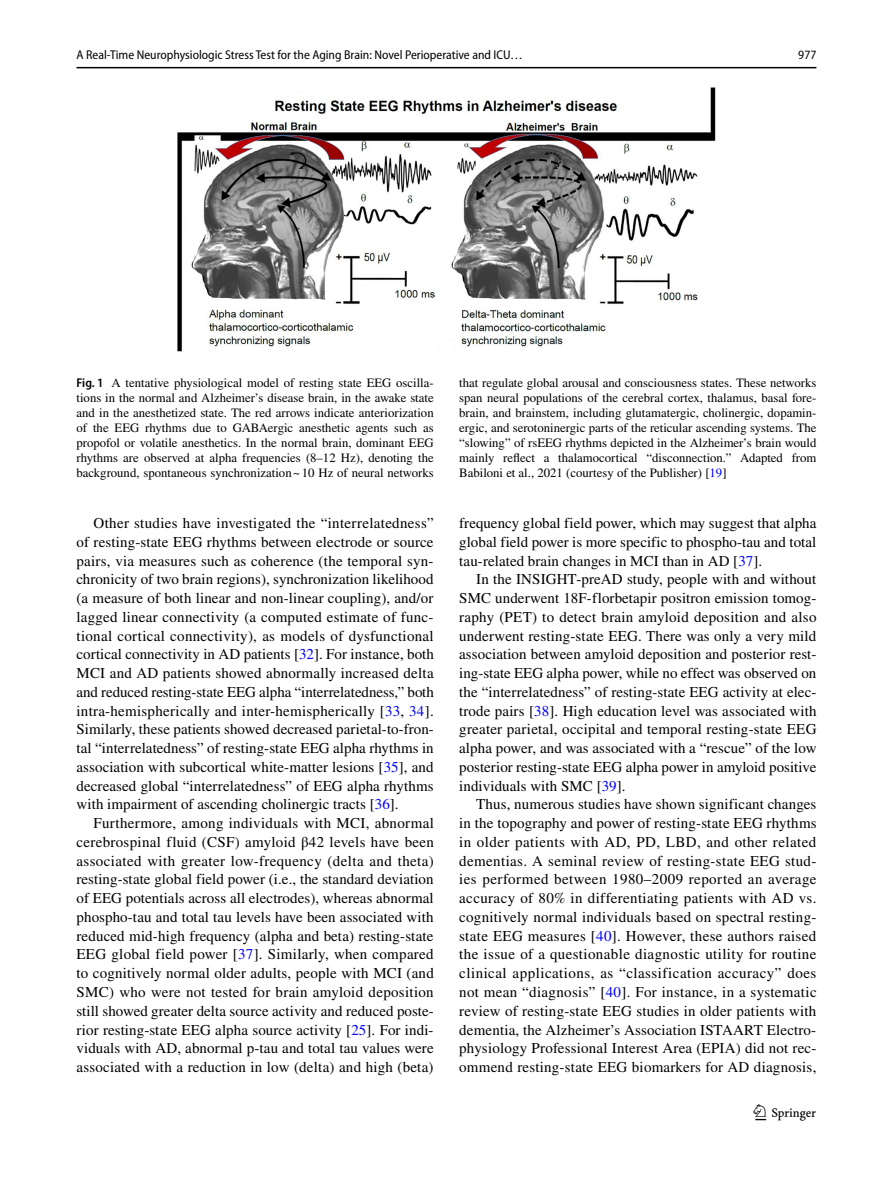
<style>
.page{position:relative;width:893px;height:1187px;background:#fff}
.page>*{position:absolute;margin:0;border:0;box-sizing:border-box;transform-origin:0 0}
.t1{font:22.5px "Springnew Regular 3";color:#000}
.t2{font:15px/18.8px "STIX";letter-spacing:.005em;color:#000;text-align:justify}
.t3{font:12.75px/15px "STIX";color:#000;text-align:justify}
.t4{font:12.75px "Myriad Pro Semi Cn 3";color:#000}
.t5{font:semi-condensed 12.75px "Myriad Pro";color:#000}
.s1{font-family:"Myriad Pro";font-weight:600;font-stretch:semi-condensed}
.s2{color:#00f}
</style>
<div class="page">
<hr style="left:77px;top:67px;width:739px;height:1px;background:#000">
<img style="left:177px;top:87px;width:539px;height:265px">
<p class="t4" style="left:77px;top:48px;width:448px">A Real‑Time Neurophysiologic Stress Test for the Aging Brain: Novel Perioperative and ICU…</p>
<p class="t5" style="left:798px;top:48px;width:20px">977</p>
<p class="t3" style="left:77px;top:376px;width:359px"><span class="s1">Fig. 1</span> A tentative physiological model of resting state EEG oscilla&shy;tions in the normal and Alzheimer’s disease brain, in the awake state and in the anesthetized state. The red arrows indicate anteriorization of the EEG rhythms due to GABAergic anesthetic agents such as propofol or volatile anesthetics. In the normal brain, dominant EEG rhythms are observed at alpha frequencies (8–12 Hz), denoting the background, spontaneous synchronization~10 Hz of neural networks</p>
<p class="t3" style="left:459px;top:376px;width:359px">that regulate global arousal and consciousness states. These networks span neural populations of the cerebral cortex, thalamus, basal fore&shy;brain, and brainstem, including glutamatergic, cholinergic, dopamin&shy;ergic, and serotoninergic parts of the reticular ascending systems. The “slowing” of rsEEG rhythms depicted in the Alzheimer’s brain would mainly reflect a thalamocortical “disconnection.” Adapted from Babiloni et al., 2021 (courtesy of the Publisher) [<span class="s2">19</span>]</p>
<p class="t2" style="left:77px;top:514px;width:359px;text-indent:17px">Other studies have investigated the “interrelatedness” of resting-state EEG rhythms between electrode or source pairs, via measures such as coherence (the temporal syn&shy;chronicity of two brain regions), synchronization likelihood (a measure of both linear and non-linear coupling), and/or lagged linear connectivity (a computed estimate of func&shy;tional cortical connectivity), as models of dysfunctional cortical connectivity in AD patients [<span class="s2">32</span>]. For instance, both MCI and AD patients showed abnormally increased delta and reduced resting-state EEG alpha “interrelatedness,” both intra-hemispherically and inter-hemispherically [<span class="s2">33</span>, <span class="s2">34</span>].<br>Similarly, these patients showed decreased parietal-to-fron&shy;tal “interrelatedness” of resting-state EEG alpha rhythms in association with subcortical white-matter lesions [<span class="s2">35</span>], and decreased global “interrelatedness” of EEG alpha rhythms with impairment of ascending cholinergic tracts [<span class="s2">36</span>].</p>
<p class="t2" style="left:77px;top:814px;width:359px;text-indent:17px">Furthermore, among individuals with MCI, abnormal cerebrospinal fluid (CSF) amyloid β42 levels have been associated with greater low-frequency (delta and theta) resting-state global field power (i.e., the standard deviation of EEG potentials across all electrodes), whereas abnormal phospho-tau and total tau levels have been associated with reduced mid-high frequency (alpha and beta) resting-state EEG global field power [<span class="s2">37</span>]. Similarly, when compared to cognitively normal older adults, people with MCI (and SMC) who were not tested for brain amyloid deposition still showed greater delta source activity and reduced poste&shy;rior resting-state EEG alpha source activity [<span class="s2">25</span>]. For indi&shy;viduals with AD, abnormal p-tau and total tau values were associated with a reduction in low (delta) and high (beta)</p>
<p class="t2" style="left:459px;top:514px;width:359px">frequency global field power, which may suggest that alpha global field power is more specific to phospho-tau and total tau-related brain changes in MCI than in AD [<span class="s2">37</span>].</p>
<p class="t2" style="left:459px;top:571px;width:359px;text-indent:17px">In the INSIGHT-preAD study, people with and without SMC underwent 18F-florbetapir positron emission tomog&shy;raphy (PET) to detect brain amyloid deposition and also underwent resting-state EEG. There was only a very mild association between amyloid deposition and posterior rest&shy;ing-state EEG alpha power, while no effect was observed on the “interrelatedness” of resting-state EEG activity at elec&shy;trode pairs [<span class="s2">38</span>]. High education level was associated with greater parietal, occipital and temporal resting-state EEG alpha power, and was associated with a “rescue” of the low posterior resting-state EEG alpha power in amyloid positive individuals with SMC [<span class="s2">39</span>].</p>
<p class="t2" style="left:459px;top:796px;width:359px;text-indent:17px">Thus, numerous studies have shown significant changes in the topography and power of resting-state EEG rhythms in older patients with AD, PD, LBD, and other related dementias. A seminal review of resting-state EEG stud&shy;ies performed between 1980–2009 reported an average accuracy of 80% in differentiating patients with AD vs. cognitively normal individuals based on spectral resting&shy;state EEG measures [<span class="s2">40</span>]. However, these authors raised the issue of a questionable diagnostic utility for routine clinical applications, as “classification accuracy” does not mean “diagnosis” [<span class="s2">40</span>]. For instance, in a systematic review of resting-state EEG studies in older patients with dementia, the Alzheimer’s Association ISTAART Electro&shy;physiology Professional Interest Area (EPIA) did not rec&shy;ommend resting-state EEG biomarkers for AD diagnosis,</p>
<h1 class="t1" style="left:755px;top:1104px;width:62px">1 3</h1>
</div>
